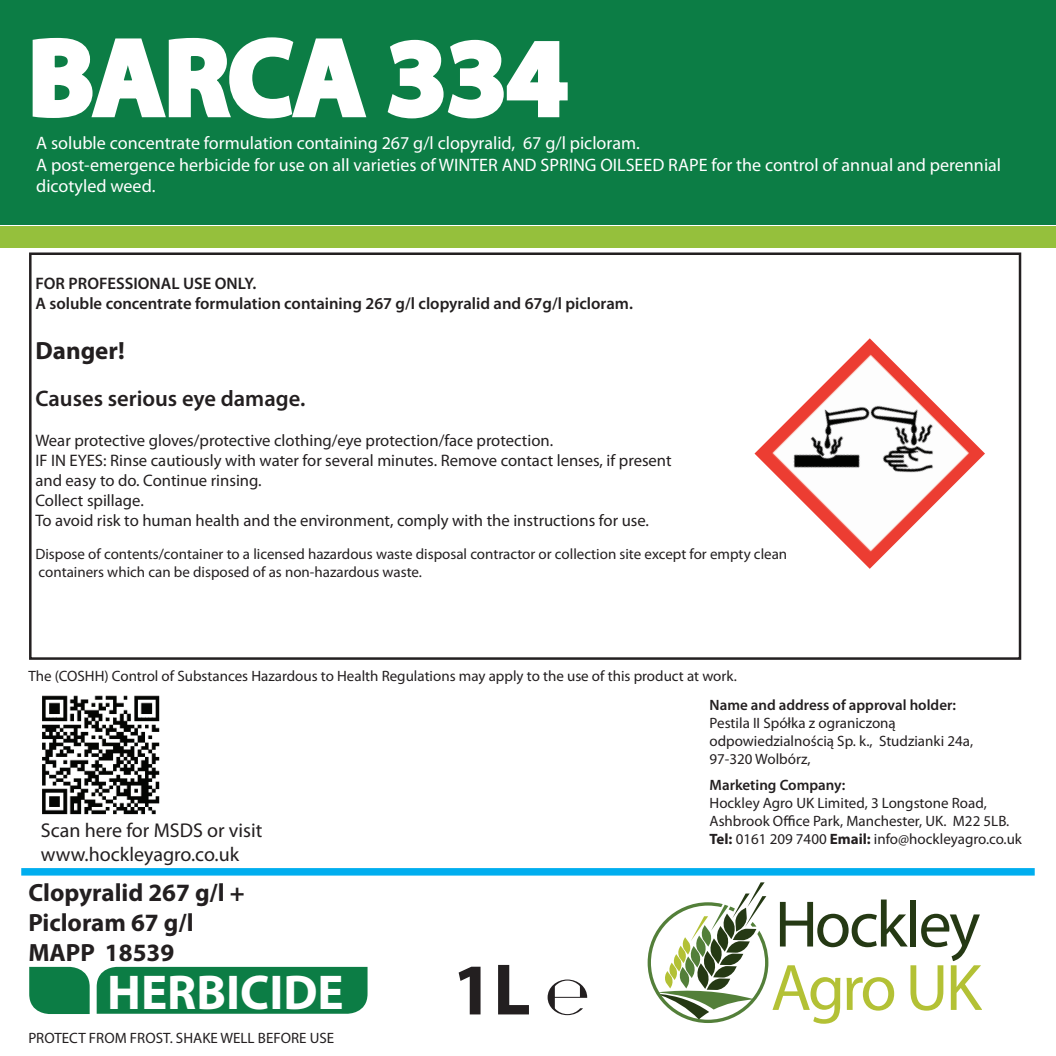
<style>
.page{position:relative;width:1056px;height:1056px;background:#fff}
.page>*{position:absolute;margin:0;border:0;box-sizing:border-box;transform-origin:0 0}
.t1{font:700 108.25px "Myriad Pro";color:#fff}
.t2{font:700 73.5px "Myriad Pro";color:#231f20}
.t3{font:700 49.25px "Myriad Pro";color:#fff}
.t4{font:700 25px "Myriad Pro";color:#231f20}
.t5{font:600 22.5px "Myriad Pro";color:#231f20}
.t6{font:20px "Myriad Pro";color:#231f20}
.t7{font:18px/21.8px "Myriad Pro";color:#fff}
.t8{font:16.75px "Myriad Pro";color:#231f20}
.t9{font:600 16.75px "Myriad Pro";color:#231f20}
.t10{font:15px/18px "Myriad Pro";color:#231f20}
.t11{font:600 15px "Myriad Pro";color:#231f20}
.s1{font-family:"Minion Pro";font-weight:400;font-size:55px}
.s2{font-weight:700}
</style>
<div class="page">
<div style="left:29px;top:252px;width:992px;height:408px;border:2px solid #231f20"></div>
<div style="left:0;top:226px;width:1056px;height:21px;background:#95c03c"></div>
<div style="left:0;top:0;width:1056px;height:225px;background:#0c7d45"></div>
<svg style="left:32px;top:37px;width:335px;height:82px"></svg>
<svg style="left:387px;top:39px;width:181px;height:80px"></svg>
<svg style="left:648px;top:882px;width:333px;height:142px"></svg>
<div style="left:21px;top:868px;width:1014px;height:8px;background:#00aeef"></div>
<img style="left:42px;top:695px;width:118px;height:120px">
<img style="left:754px;top:338px;width:231px;height:231px">
<div style="left:97px;top:967px;width:271px;height:47px;background:#0c7d45"></div>
<svg style="left:29px;top:967px;width:61px;height:47px;background:#1b8550"></svg>
<p class="t1" style="left:28px;top:7px;width:540px">BARCA 334</p>
<p class="t7" style="left:36px;top:132px;width:605px">A soluble concentrate formulation containing 267 g/l clopyralid, 67 g/l picloram.</p>
<p class="t7" style="left:36px;top:153px;width:966px">A post-emergence herbicide for use on all varieties of WINTER AND SPRING OILSEED RAPE for the control of annual and perennial dicotyled weed.</p>
<p class="t9" style="left:35px;top:273px;width:222px">FOR PROFESSIONAL USE ONLY.</p>
<p class="t9" style="left:35px;top:293px;width:599px">A soluble concentrate formulation containing 267 g/l clopyralid and 67g/l picloram.</p>
<p class="t4" style="left:35px;top:335px;width:91px">Danger!</p>
<p class="t5" style="left:35px;top:385px;width:271px">Causes serious eye damage.</p>
<p class="t8" style="left:35px;top:430px;width:519px">Wear protective gloves/protective clothing/eye protection/face protection.</p>
<p class="t8" style="left:35px;top:450px;width:638px">IF IN EYES: Rinse cautiously with water for several minutes. Remove contact lenses, if present</p>
<p class="t8" style="left:35px;top:470px;width:228px">and easy to do. Continue rinsing.</p>
<p class="t8" style="left:35px;top:490px;width:110px">Collect spillage.</p>
<p class="t8" style="left:35px;top:510px;width:615px">To avoid risk to human health and the environment, comply with the instructions for use.</p>
<p class="t10" style="left:35px;top:545px;width:753px">Dispose of contents/container to a licensed hazardous waste disposal contractor or collection site except for empty clean</p>
<p class="t10" style="left:39px;top:563px;width:385px">containers which can be disposed of as non-hazardous waste.</p>
<p class="t10" style="left:28px;top:667px;width:710px">The (COSHH) Control of Substances Hazardous to Health Regulations may apply to the use of this product at work.</p>
<p class="t6" style="left:41px;top:818px;width:223px">Scan here for MSDS or visit</p>
<p class="t6" style="left:41px;top:842px;width:200px">www.hockleyagro.co.uk</p>
<p class="t4" style="left:28px;top:876px;width:218px">Clopyralid 267 g/l +</p>
<p class="t4" style="left:28px;top:906px;width:167px">Picloram 67 g/l</p>
<p class="t4" style="left:28px;top:936px;width:148px">MAPP 18539</p>
<p class="t3" style="left:107px;top:960px;width:238px">HERBICIDE</p>
<p class="t10" style="left:28px;top:1029px;width:307px">PROTECT FROM FROST. SHAKE WELL BEFORE USE</p>
<p class="t2" style="left:452px;top:942px;width:138px">1L <span class="s1">℮</span></p>
<p class="t11" style="left:710px;top:696px;width:248px">Name and address of approval holder:</p>
<p class="t10" style="left:710px;top:714px;width:265px">Pestila II Spółka z ograniczoną odpowiedzialnością Sp. k., Studzianki 24a,</p>
<p class="t10" style="left:710px;top:750px;width:103px">97-320 Wolbórz,</p>
<p class="t11" style="left:710px;top:775px;width:137px">Marketing Company:</p>
<p class="t10" style="left:710px;top:794px;width:279px">Hockley Agro UK Limited, 3 Longstone Road,</p>
<p class="t10" style="left:710px;top:812px;width:301px">Ashbrook Office Park, Manchester, UK. M22 5LB.</p>
<p class="t10" style="left:710px;top:830px;width:314px"><span class="s2">Tel:</span> 0161 209 7400 <span class="s2">Email:</span> info@hockleyagro.co.uk</p>
</div>
